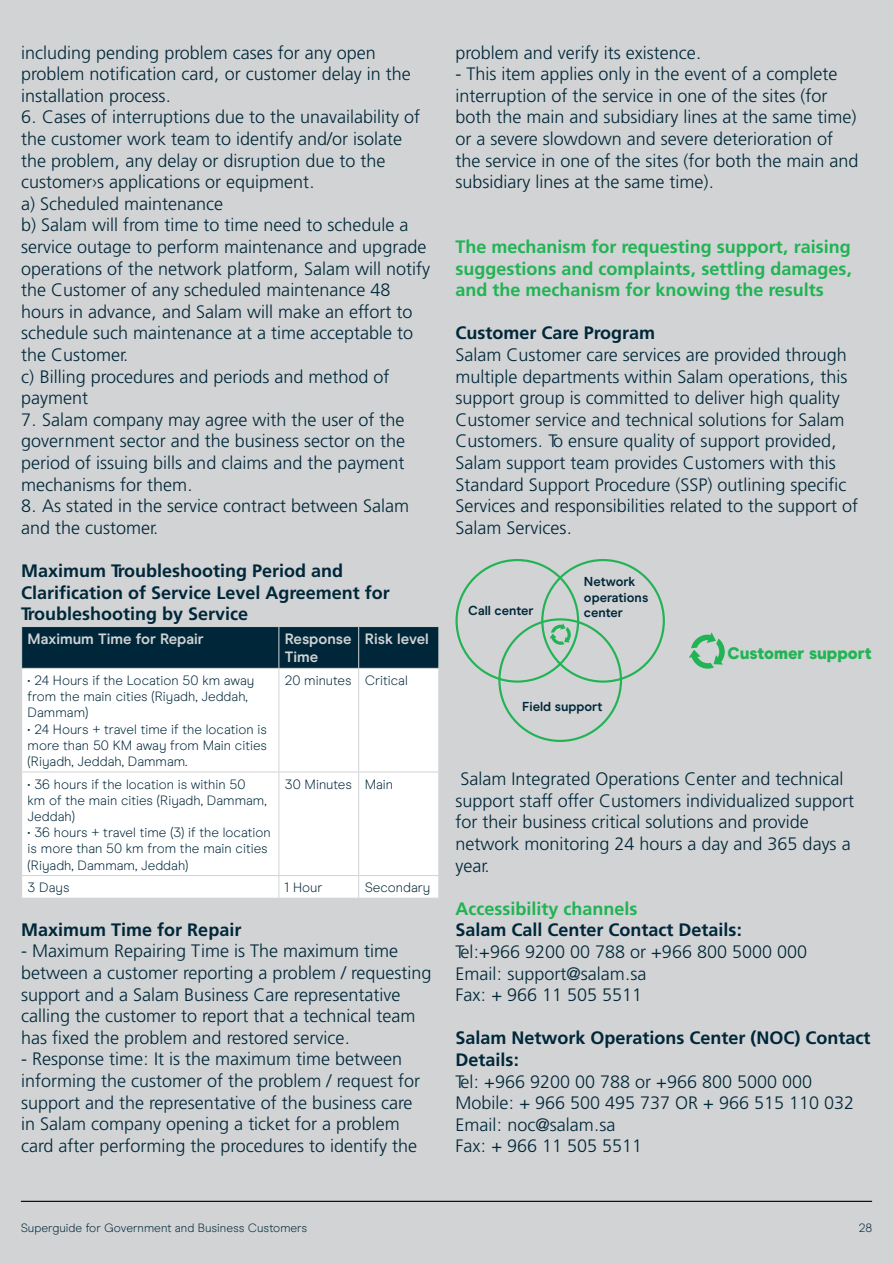
<style>
.page{position:relative;width:893px;height:1263px;background:#d1d3d4}
.page>*{position:absolute;margin:0;border:0;box-sizing:border-box;transform-origin:0 0}
.t1{font:300 18px/21.6px "Frutiger LT Arabic 45";color:#002739}
.t2{font:700 18px/21.6px "Frutiger LT Arabic 65";color:#002739}
.t3{font:700 18px/21.6px "Frutiger LT Arabic 65";color:#21b354;text-align:justify}
.t4{font:900 16.65px "Modern Era";color:#21b354}
.t5{font:700 15px/18px "Modern Era";color:#d1d3d4}
.t6{font:300 13.5px/16.2px "Modern Era";color:#002739}
.t7{font:700 13.05px/15.6px "Modern Era";color:#002739}
.t8{font:300 12px "Modern Era";color:#002739}
</style>
<div class="page">
<hr style="left:21px;top:1201px;width:851px;height:1px;background:#000">
<div style="left:22px;top:627px;width:416px;height:41px;background:#002739"></div>
<div style="left:22px;top:669px;width:416px;height:229px;background:#fff"></div>
<hr style="left:358px;top:627px;width:1px;height:41px;background:#d1d3d4">
<hr style="left:279px;top:627px;width:1px;height:41px;background:#d1d3d4">
<hr style="left:358px;top:669px;width:1px;height:102px;background:#d1d3d4">
<hr style="left:279px;top:669px;width:1px;height:102px;background:#d1d3d4">
<hr style="left:359px;top:771px;width:80px;height:1px;background:#d1d3d4">
<hr style="left:279px;top:771px;width:80px;height:1px;background:#d1d3d4">
<hr style="left:358px;top:772px;width:1px;height:103px;background:#d1d3d4">
<hr style="left:21px;top:771px;width:258px;height:1px;background:#d1d3d4">
<hr style="left:279px;top:772px;width:1px;height:103px;background:#d1d3d4">
<hr style="left:359px;top:875px;width:80px;height:1px;background:#d1d3d4">
<svg style="left:438px;top:876px;width:1px;height:22px"></svg>
<hr style="left:279px;top:875px;width:80px;height:1px;background:#d1d3d4">
<svg style="left:358px;top:876px;width:1px;height:22px"></svg>
<hr style="left:21px;top:875px;width:258px;height:1px;background:#d1d3d4">
<svg style="left:279px;top:876px;width:1px;height:22px"></svg>
<svg style="left:689px;top:632px;width:36px;height:37px"></svg>
<div style="left:455px;top:559px;width:124px;height:124px;border:2px solid #21b354;border-radius:50%"></div>
<div style="left:541px;top:559px;width:124px;height:124px;border:2px solid #21b354;border-radius:50%"></div>
<div style="left:498px;top:618px;width:124px;height:124px;border:2px solid #21b354;border-radius:50%"></div>
<svg style="left:550px;top:623px;width:21px;height:22px"></svg>
<p class="t1" style="left:21px;top:41px;width:391px">including pending problem cases for any open problem notification card, or customer delay in the installation process.</p>
<p class="t1" style="left:21px;top:106px;width:410px">6. Cases of interruptions due to the unavailability of the customer work team to identify and/or isolate the problem, any delay or disruption due to the customer›s applications or equipment.<br>a) Scheduled maintenance<br>b) Salam will from time to time need to schedule a service outage to perform maintenance and upgrade operations of the network platform, Salam will notify the Customer of any scheduled maintenance 48 hours in advance, and Salam will make an effort to schedule such maintenance at a time acceptable to the Customer.<br>c) Billing procedures and periods and method of payment</p>
<p class="t1" style="left:21px;top:408px;width:385px;text-align:justify">7. Salam company may agree with the user of the government sector and the business sector on the period of issuing bills and claims and the payment mechanisms for them.</p>
<p class="t1" style="left:21px;top:495px;width:389px">8. As stated in the service contract between Salam and the customer.</p>
<p class="t2" style="left:21px;top:560px;width:370px">Maximum Troubleshooting Period and<br>Clarification of Service Level Agreement for<br>Troubleshooting by Service</p>
<p class="t5" style="left:285px;top:630px;width:145px">Response Risk level<br>Time</p>
<p class="t5" style="left:28px;top:630px;width:178px">Maximum Time for Repair</p>
<p class="t6" style="left:28px;top:672px;width:228px">• 24 Hours if the Location 50 km away</p>
<p class="t6" style="left:285px;top:672px;width:124px">20 minutes Critical</p>
<p class="t6" style="left:28px;top:688px;width:222px">from the main cities (Riyadh, Jeddah,<br>Dammam)</p>
<p class="t6" style="left:28px;top:721px;width:241px;text-align:justify">• 24 Hours + travel time if the location is more than 50 KM away from Main cities (Riyadh, Jeddah, Dammam.</p>
<p class="t6" style="left:28px;top:776px;width:219px">• 36 hours if the location is within 50</p>
<p class="t6" style="left:285px;top:776px;width:110px">30 Minutes Main</p>
<p class="t6" style="left:28px;top:792px;width:241px">km of the main cities (Riyadh, Dammam,<br>Jeddah)</p>
<p class="t6" style="left:28px;top:824px;width:245px">• 36 hours + travel time (3) if the location is more than 50 km from the main cities (Riyadh, Dammam, Jeddah)</p>
<p class="t6" style="left:28px;top:879px;width:43px">3 Days</p>
<p class="t6" style="left:285px;top:879px;width:39px">1 Hour</p>
<p class="t6" style="left:365px;top:879px;width:67px">Secondary</p>
<p class="t2" style="left:21px;top:918px;width:222px">Maximum Time for Repair</p>
<p class="t1" style="left:21px;top:940px;width:412px">- Maximum Repairing Time is The maximum time between a customer reporting a problem / requesting support and a Salam Business Care representative calling the customer to report that a technical team has fixed the problem and restored service.</p>
<p class="t1" style="left:21px;top:1048px;width:400px">- Response time: It is the maximum time between informing the customer of the problem / request for support and the representative of the business care in Salam company opening a ticket for a problem card after performing the procedures to identify the</p>
<p class="t1" style="left:455px;top:41px;width:248px">problem and verify its existence.</p>
<p class="t1" style="left:455px;top:63px;width:405px">- This item applies only in the event of a complete interruption of the service in one of the sites (for both the main and subsidiary lines at the same time) or a severe slowdown and severe deterioration of the service in one of the sites (for both the main and subsidiary lines at the same time).</p>
<p class="t3" style="left:455px;top:236px;width:398px">The mechanism for requesting support, raising suggestions and complaints, settling damages, and the mechanism for knowing the results</p>
<p class="t2" style="left:455px;top:322px;width:201px">Customer Care Program</p>
<p class="t1" style="left:455px;top:344px;width:404px">Salam Customer care services are provided through multiple departments within Salam operations, this support group is committed to deliver high quality Customer service and technical solutions for Salam Customers. To ensure quality of support provided, Salam support team provides Customers with this Standard Support Procedure (SSP) outlining specific Services and responsibilities related to the support of Salam Services.</p>
<p class="t7" style="left:584px;top:574px;width:66px">Network operations</p>
<p class="t7" style="left:468px;top:603px;width:67px">Call center</p>
<p class="t7" style="left:584px;top:605px;width:41px">center</p>
<p class="t7" style="left:522px;top:699px;width:82px">Field support</p>
<p class="t4" style="left:727px;top:643px;width:146px">Customer support</p>
<p class="t1" style="left:455px;top:768px;width:400px">Salam Integrated Operations Center and technical support staff offer Customers individualized support for their business critical solutions and provide network monitoring 24 hours a day and 365 days a year.</p>
<p class="t3" style="left:455px;top:897px;width:183px">Accessibility channels</p>
<p class="t2" style="left:455px;top:919px;width:288px">Salam Call Center Contact Details:</p>
<p class="t1" style="left:455px;top:941px;width:353px">Tel:+966 9200 00 788 or +966 800 5000 000<br>Email: support@salam.sa<br>Fax: + 966 11 505 5511</p>
<p class="t2" style="left:455px;top:1027px;width:417px">Salam Network Operations Center (NOC) Contact<br>Details:</p>
<p class="t1" style="left:455px;top:1070px;width:400px">Tel: +966 9200 00 788 or +966 800 5000 000<br>Mobile: + 966 500 495 737 OR + 966 515 110 032<br>Email: noc@salam.sa<br>Fax: + 966 11 505 5511</p>
<p class="t8" style="left:21px;top:1221px;width:288px">Superguide for Government and Business Customers</p>
<p class="t8" style="left:859px;top:1221px;width:15px">28</p>
</div>
